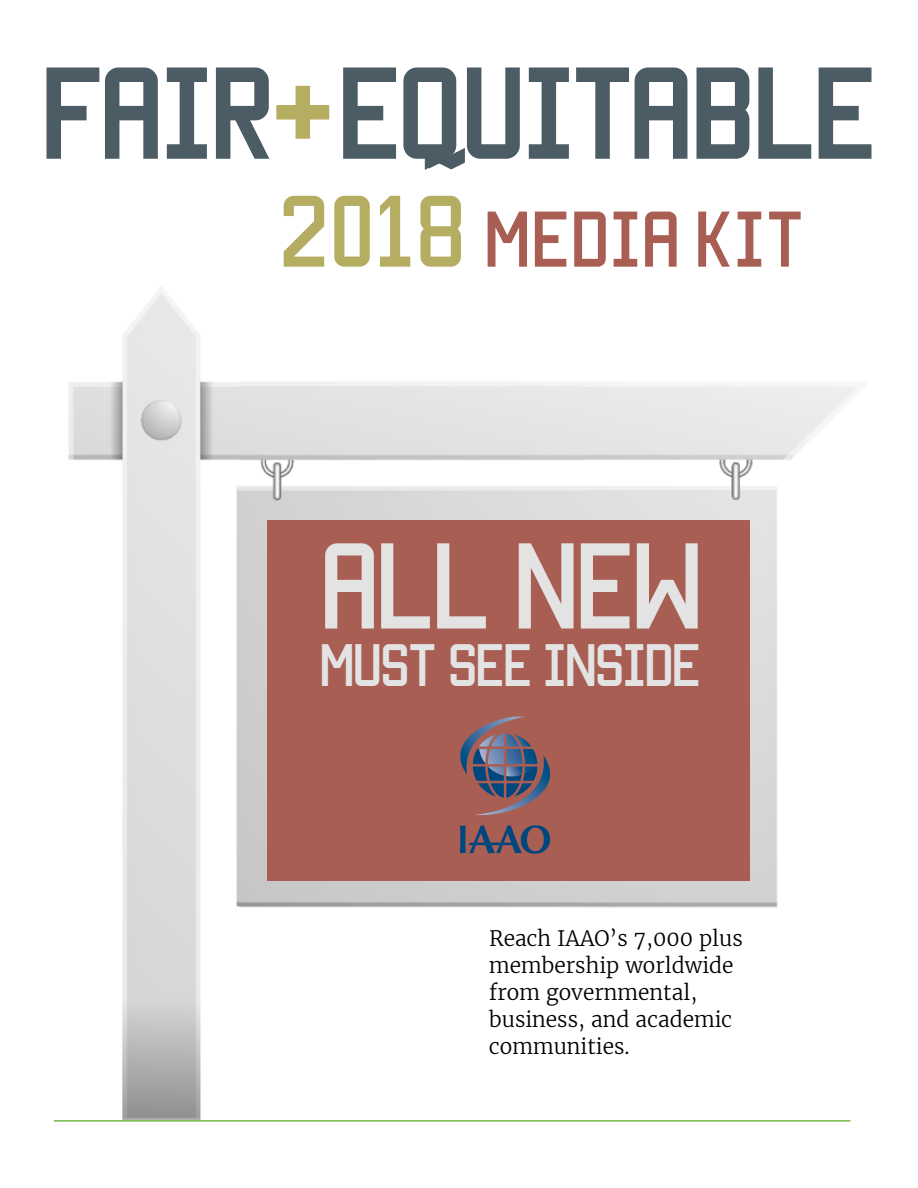
<style>
.page{position:relative;width:918px;height:1188px;background:#fff}
.page>*{position:absolute;margin:0;border:0;box-sizing:border-box;transform-origin:0 0}
.t1{font:97.35px "Manteka";letter-spacing:-.05em;color:#e3e3e3}
.t2{font:63px "Manteka";color:#a85e52}
.t3{font:47.85px "Manteka";letter-spacing:-.05em;color:#e3e3e3}
.t4{font:300 21px/27px "Merriweather";color:#000}
.s1{font-size:81px;color:#b4ad62}
</style>
<div class="page">
<svg style="left:47px;top:68px;width:825px;height:91px"></svg>
<svg style="left:425px;top:148px;width:40px;height:22px"></svg>
<svg style="left:276px;top:86px;width:53px;height:53px"></svg>
<img style="left:69px;top:287px;width:171px;height:833px">
<img style="left:582px;top:383px;width:228px;height:525px">
<img style="left:240px;top:382px;width:343px;height:239px">
<div style="left:267px;top:520px;width:483px;height:361px;background:#a85e52"></div>
<svg style="left:460px;top:825px;width:90px;height:29px"></svg>
<svg style="left:460px;top:717px;width:91px;height:99px"></svg>
<hr style="left:54px;top:1120px;width:796px;height:2px;background:#74b74a">
<h2 class="t2" style="left:279px;top:196px;width:527px"><span class="s1">2018</span> MEDIA KIT</h2>
<h1 class="t1" style="left:319px;top:519px;width:386px">ALL NEW</h1>
<h3 class="t3" style="left:319px;top:632px;width:384px">MUST SEE INSIDE</h3>
<p class="t4" style="left:489px;top:925px;width:255px">Reach IAAO’s 7,000 plus membership worldwide from governmental, business, and academic communities.</p>
</div>
